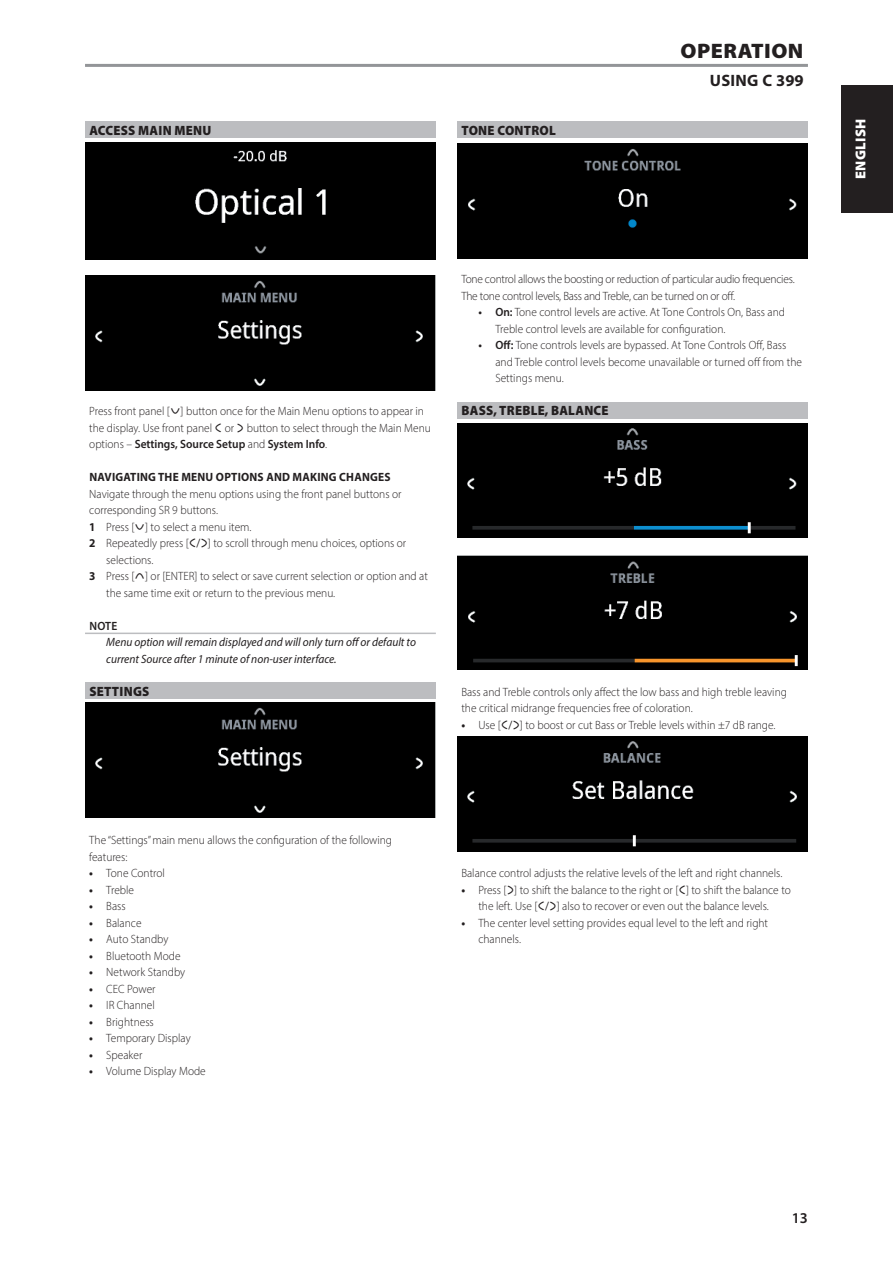
<style>
.page{position:relative;width:893px;height:1263px;background:#fff}
.page>*{position:absolute;margin:0;border:0;box-sizing:border-box;transform-origin:0 0}
.Body_copy_-_header{font:900 21px "Myriad Pro";letter-spacing:.02em;color:#231f20;scale:1.05 1}
.Body_copy_-_header-2{font:700 16.5px "Myriad Pro";letter-spacing:.02em;color:#231f20}
.Misc_-_page_number{font:600 15px "Myriad Pro";color:#231f20}
.t1{font:900 14.4px "Myriad Pro";letter-spacing:.02em;color:#fff}
.Body_copy_-_sub-sect{font:900 13.5px "Myriad Pro";letter-spacing:.02em;color:#231f20;scale:.95 1}
.Body_copy_-_indent_1{font:300 12px/16.5px "Myriad Pro";color:#231f20;scale:.95 1}
.Body_copy_-_normal{font:300 12px/16.5px "Myriad Pro";color:#231f20;scale:.95 1}
.Body_copy_-_indent_2{font:300 12px/16.5px "Myriad Pro";color:#231f20;scale:.95 1}
.Body_copy_-_normal-2{font:300 12px/16.5px "Myriad Pro";letter-spacing:-.02em;color:#231f20;scale:.95 1}
.Body_copy_-_note{font:italic 12px/16.5px "Myriad Pro";color:#231f20;scale:.95 1}
.Body_copy_-_sub-sect-2{font:700 12px "Myriad Pro";letter-spacing:.02em;color:#231f20;scale:.95 1}
.Body_copy_-_note_hea{font:600 12px "Myriad Pro";color:#231f20;scale:.95 1}
.s1{font-weight:600}
.s2{font-weight:700}
</style>
<div class="page">
<div style="left:842px;top:85px;width:51px;height:128px;background:#231f20"></div>
<div style="left:85px;top:121px;width:351px;height:17px;background:#bcbdc0"></div>
<hr style="left:85px;top:633px;width:351px;height:1px;background:#bcbdc0">
<div style="left:85px;top:682px;width:351px;height:17px;background:#bcbdc0"></div>
<div style="left:457px;top:121px;width:351px;height:17px;background:#bcbdc0"></div>
<div style="left:457px;top:402px;width:351px;height:16px;background:#bcbdc0"></div>
<hr style="left:85px;top:64px;width:723px;height:3px;background:#939598">
<div style="left:85px;top:143px;width:351px;height:116px;background:#000"></div>
<div style="left:85px;top:276px;width:351px;height:115px;background:#000"></div>
<div style="left:85px;top:703px;width:351px;height:114px;background:#000"></div>
<div style="left:457px;top:144px;width:351px;height:114px;background:#000"></div>
<div style="left:457px;top:423px;width:351px;height:115px;background:#000"></div>
<img style="left:457px;top:555px;width:351px;height:115px">
<img style="left:457px;top:737px;width:351px;height:114px">
<p class="Body_copy_-_sub-sect" style="left:89px;top:121px;width:130px">ACCESS MAIN MENU</p>
<p class="Body_copy_-_sub-sect" style="left:461px;top:121px;width:101px">TONE CONTROL</p>
<p class="Body_copy_-_header" style="left:681px;top:37px;width:118px">OPERATION</p>
<p class="Body_copy_-_header-2" style="left:710px;top:70px;width:95px">USING C 399</p>
<p class="Body_copy_-_normal" style="left:89px;top:403px;width:361px">Press front panel [ ] button once for the Main Menu options to appear in the display. Use front panel or ▲ button to select through the Main Menu options – <span class="s1">Settings, Source Setup</span> and <span class="s1">System Info</span>.</p>
<p class="Body_copy_-_sub-sect-2" style="left:89px;top:469px;width:319px">NAVIGATING THE MENU OPTIONS AND MAKING CHANGES</p>
<p class="Body_copy_-_normal" style="left:89px;top:485px;width:330px">Navigate through the menu options using the front panel buttons or corresponding SR 9 buttons.</p>
<p class="Body_copy_-_indent_1" style="left:89px;top:518px;width:172px"><span class="s2">1</span> Press [ ] to select a menu item.</p>
<p class="Body_copy_-_indent_1" style="left:106px;top:535px;width:317px;text-indent:-17px"><span class="s2">2</span> Repeatedly press [ ▲] to scroll through menu choices, options or selections.</p>
<p class="Body_copy_-_indent_1" style="left:106px;top:568px;width:340px;text-indent:-17px"><span class="s2">3</span> Press [ ] or [ENTER] to select or save current selection or option and at the same time exit or return to the previous menu.</p>
<p class="Body_copy_-_note_hea" style="left:89px;top:618px;width:31px">NOTE</p>
<p class="Body_copy_-_note" style="left:106px;top:634px;width:328px">Menu option will remain displayed and will only turn off or default to current Source after 1 minute of non-user interface.</p>
<p class="Body_copy_-_sub-sect" style="left:89px;top:682px;width:65px">SETTINGS</p>
<p class="Body_copy_-_normal-2" style="left:461px;top:271px;width:352px">Tone control allows the boosting or reduction of particular audio frequencies.<br>The tone control levels, Bass and Treble, can be turned on or off.</p>
<p class="Body_copy_-_indent_2" style="left:495px;top:304px;width:306px;text-indent:-17px"><span class="s1">• On:</span> Tone control levels are active. At Tone Controls On, Bass and<br>Treble control levels are available for configuration.</p>
<p class="Body_copy_-_indent_2" style="left:495px;top:337px;width:324px;text-indent:-17px"><span class="s1">• Off:</span> Tone controls levels are bypassed. At Tone Controls Off, Bass and Treble control levels become unavailable or turned off from the<br>Settings menu.</p>
<p class="Body_copy_-_sub-sect" style="left:461px;top:401px;width:156px">BASS, TREBLE, BALANCE</p>
<p class="Body_copy_-_normal" style="left:461px;top:683px;width:344px">Bass and Treble controls only affect the low bass and high treble leaving the critical midrange frequencies free of coloration.</p>
<p class="Body_copy_-_indent_1" style="left:461px;top:716px;width:332px"><span class="s2">•</span> Use [ ▲] to boost or cut Bass or Treble levels within ±7 dB range.</p>
<p class="Body_copy_-_normal" style="left:89px;top:832px;width:320px">The “Settings” main menu allows the configuration of the following features:</p>
<p class="Body_copy_-_indent_1" style="left:89px;top:865px;width:81px"><span class="s2">•</span> Tone Control</p>
<p class="Body_copy_-_indent_1" style="left:89px;top:881px;width:49px"><span class="s2">•</span> Treble</p>
<p class="Body_copy_-_indent_1" style="left:89px;top:898px;width:40px"><span class="s2">•</span> Bass</p>
<p class="Body_copy_-_indent_1" style="left:89px;top:914px;width:57px"><span class="s2">•</span> Balance</p>
<p class="Body_copy_-_indent_1" style="left:89px;top:931px;width:85px"><span class="s2">•</span> Auto Standby</p>
<p class="Body_copy_-_indent_1" style="left:89px;top:947px;width:98px"><span class="s2">•</span> Bluetooth Mode</p>
<p class="Body_copy_-_indent_1" style="left:89px;top:964px;width:103px"><span class="s2">•</span> Network Standby</p>
<p class="Body_copy_-_indent_1" style="left:89px;top:980px;width:71px"><span class="s2">•</span> CEC Power</p>
<p class="Body_copy_-_indent_1" style="left:89px;top:997px;width:71px"><span class="s2">•</span> IR Channel</p>
<p class="Body_copy_-_indent_1" style="left:89px;top:1013px;width:69px"><span class="s2">•</span> Brightness</p>
<p class="Body_copy_-_indent_1" style="left:89px;top:1030px;width:108px"><span class="s2">•</span> Temporary Display</p>
<p class="Body_copy_-_indent_1" style="left:89px;top:1046px;width:57px"><span class="s2">•</span> Speaker</p>
<p class="Body_copy_-_indent_1" style="left:89px;top:1063px;width:124px"><span class="s2">•</span> Volume Display Mode</p>
<p class="Body_copy_-_normal" style="left:461px;top:865px;width:339px">Balance control adjusts the relative levels of the left and right channels.</p>
<p class="Body_copy_-_indent_1" style="left:461px;top:881px;width:348px;text-align:center"><span class="s2">•</span> Press [▲] to shift the balance to the right or [ ] to shift the balance to the left. Use [ ▲] also to recover or even out the balance levels.</p>
<p class="Body_copy_-_indent_1" style="left:478px;top:914px;width:307px;text-indent:-17px"><span class="s2">•</span> The center level setting provides equal level to the left and right channels.</p>
<p class="t1" style="left:851px;top:179px;width:62px;rotate:-90deg">ENGLISH</p>
<p class="Misc_-_page_number" style="left:792px;top:1208px;width:18px">13</p>
</div>
